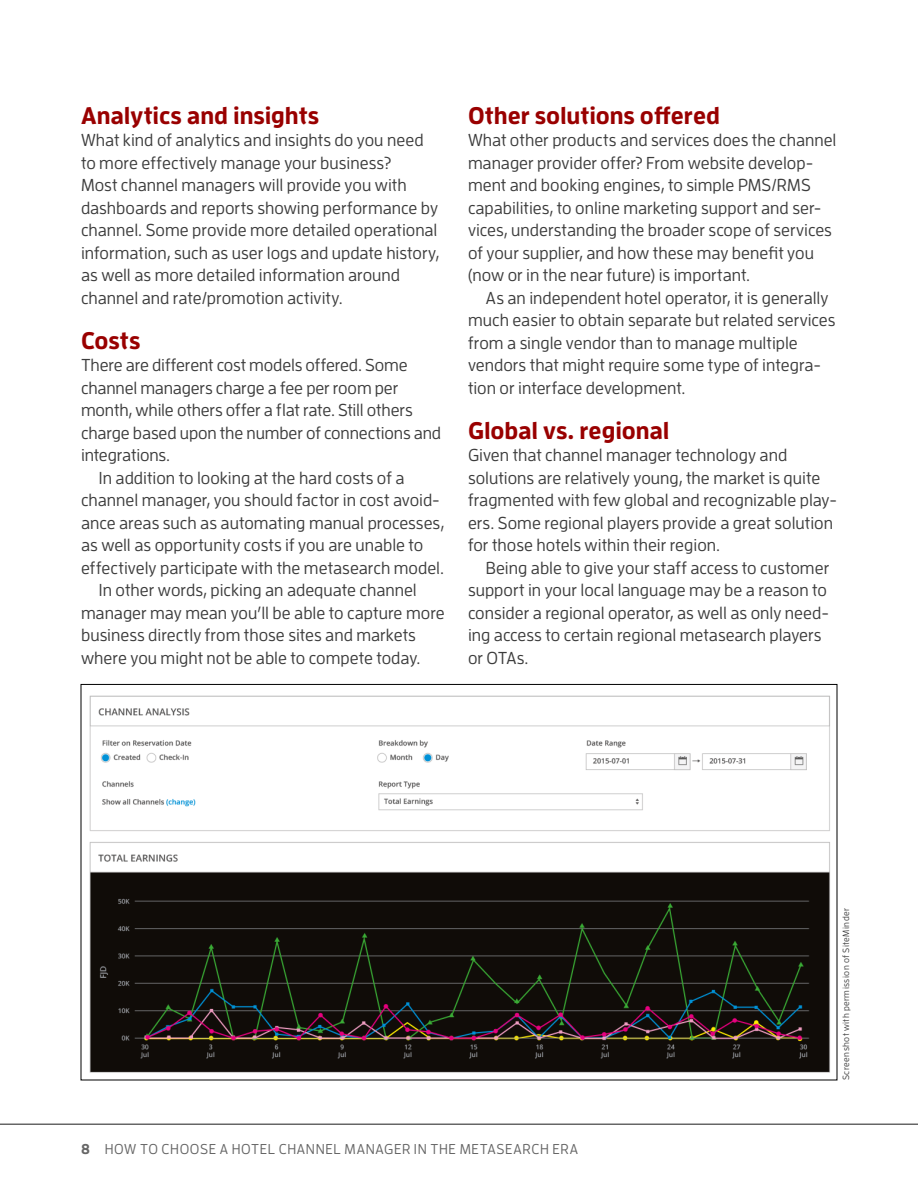
<style>
.page{position:relative;width:918px;height:1188px;background:#fff}
.page>*{position:absolute;margin:0;border:0;box-sizing:border-box;transform-origin:0 0}
.t1{font:700 24px "Enzo OT";color:#900}
.t2{font:500 17.25px/22.5px "Enzo OT";color:#3c3c3c}
.t3{font:500 14.25px "Enzo OT";letter-spacing:.045em;color:#666}
.t4{font:500 9px "Enzo OT";letter-spacing:.05em;color:#3c3c3c}
.s1{font-weight:700}
</style>
<div class="page">
<hr style="left:0;top:1124px;width:918px;height:1px;background:#666">
<img style="left:89px;top:695px;width:741px;height:378px">
<h1 class="t1" style="left:81px;top:100px;width:240px">Analytics and insights</h1>
<p class="t2" style="left:81px;top:129px;width:360px">What kind of analytics and insights do you need to more effectively manage your business?<br>Most channel managers will provide you with dashboards and reports showing performance by channel. Some provide more detailed operational information, such as user logs and update history, as well as more detailed information around channel and rate/promotion activity.</p>
<h1 class="t1" style="left:81px;top:325px;width:61px">Costs</h1>
<p class="t2" style="left:81px;top:354px;width:328px">There are different cost models offered. Some</p>
<p class="t2" style="left:81px;top:376px;width:319px">channel managers charge a fee per room per</p>
<p class="t2" style="left:81px;top:399px;width:333px">month, while others offer a flat rate. Still others</p>
<p class="t2" style="left:81px;top:421px;width:362px">charge based upon the number of connections and</p>
<p class="t2" style="left:81px;top:444px;width:91px">integrations.</p>
<p class="t2" style="left:99px;top:466px;width:307px">In addition to looking at the hard costs of a</p>
<p class="t2" style="left:81px;top:489px;width:360px">channel manager, you should factor in cost avoid-</p>
<p class="t2" style="left:81px;top:511px;width:365px">ance areas such as automating manual processes,</p>
<p class="t2" style="left:81px;top:534px;width:344px">as well as opportunity costs if you are unable to</p>
<p class="t2" style="left:81px;top:556px;width:365px">effectively participate with the metasearch model.</p>
<p class="t2" style="left:99px;top:579px;width:319px">In other words, picking an adequate channel</p>
<p class="t2" style="left:81px;top:601px;width:365px">manager may mean you’ll be able to capture more</p>
<p class="t2" style="left:81px;top:624px;width:336px">business directly from those sites and markets</p>
<p class="t2" style="left:81px;top:646px;width:341px">where you might not be able to compete today.</p>
<h1 class="t1" style="left:468px;top:100px;width:254px">Other solutions offered</h1>
<p class="t2" style="left:468px;top:129px;width:370px">What other products and services does the channel manager provider offer? From website develop&shy;ment and booking engines, to simple PMS/RMS capabilities, to online marketing support and ser&shy;vices, understanding the broader scope of services of your supplier, and how these may benefit you (now or in the near future) is important.</p>
<p class="t2" style="left:468px;top:286px;width:369px;text-indent:18px">As an independent hotel operator, it is generally much easier to obtain separate but related services from a single vendor than to manage multiple vendors that might require some type of integra&shy;tion or interface development.</p>
<h1 class="t1" style="left:468px;top:415px;width:203px">Global vs. regional</h1>
<p class="t2" style="left:468px;top:444px;width:370px">Given that channel manager technology and solutions are relatively young, the market is quite fragmented with few global and recognizable play&shy;ers. Some regional players provide a great solution for those hotels within their region.</p>
<p class="t2" style="left:468px;top:556px;width:363px;text-indent:18px">Being able to give your staff access to customer support in your local language may be a reason to consider a regional operator, as well as only need&shy;ing access to certain regional metasearch players or OTAs.</p>
<p class="t4" style="left:841px;top:1080px;width:173px;rotate:-90deg">Screenshot with permission of SiteMinder</p>
<p class="t3" style="left:81px;top:1140px;width:499px"><span class="s1">8</span> HOW TO CHOOSE A HOTEL CHANNEL MANAGER IN THE METASEARCH ERA</p>
</div>
